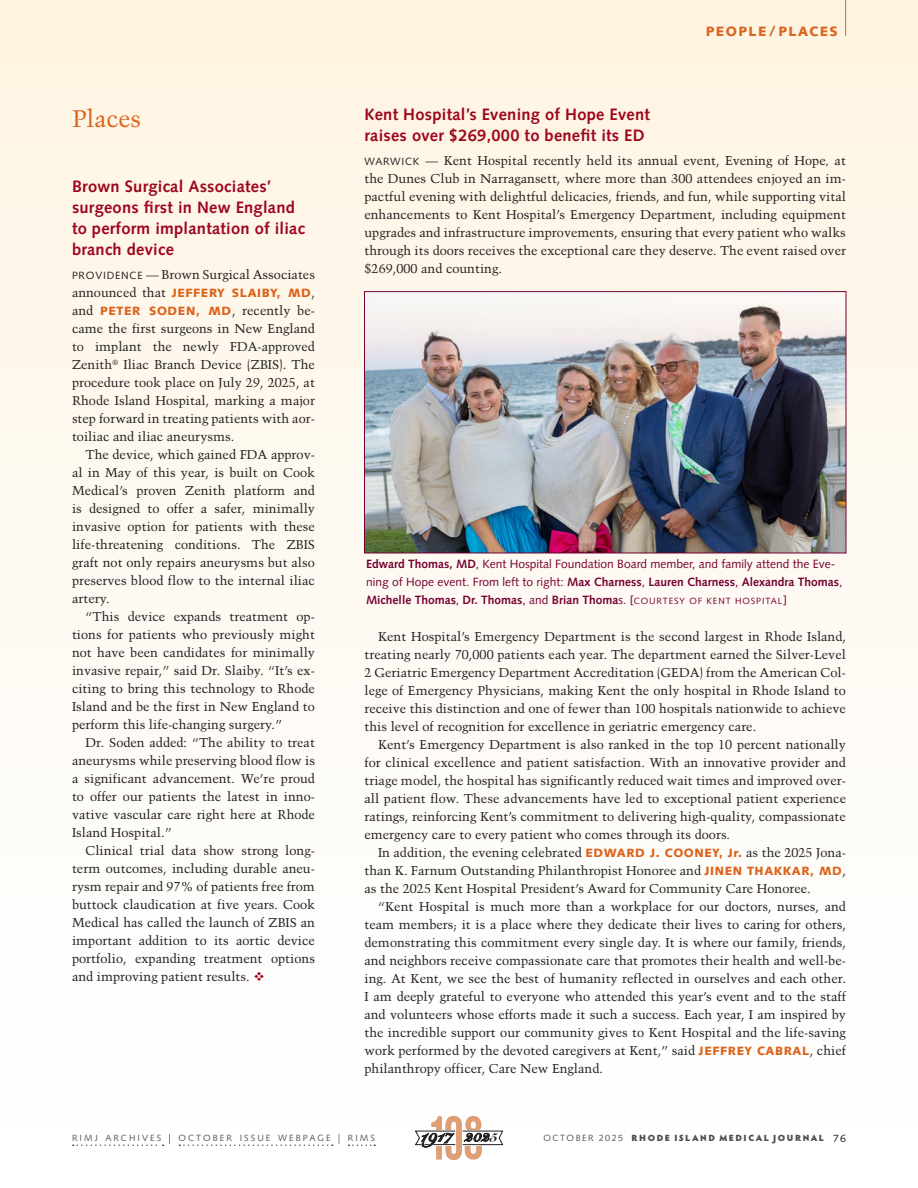
<style>
.page{position:relative;width:918px;height:1188px;background:#fff}
.page>*{position:absolute;margin:0;border:0;box-sizing:border-box;transform-origin:0 0}
.PEOPLE_TITLE-16_orange{font:24px "Trump Mediaeval";color:#dc641c}
.People_Headline-red{font:700 16.5px/21px "Syntax LT Std";letter-spacing:.015em;color:#9d061f}
.t1{font:900 13.5px "Syntax LT Std";letter-spacing:.1em;color:#dc641c}
.People_text__8_5_12{font:12.75px/18px "Trump Mediaeval";color:#231f20;text-align:justify}
.People_text_1st_line{font:12.75px/18px "Trump Mediaeval";color:#231f20;text-align:justify}
.People_caption{font:12px/18px "Syntax LT Std";color:#750130}
.People_text_1st_line-2{font:900 12px "Syntax LT Std";letter-spacing:.05em;color:#dc641c}
.t2{font:900 9px "Hypatia Sans Pro";letter-spacing:.17em;color:#4b4c4d}
.t3{font:9px "Syntax LT Std";letter-spacing:.23em;color:#57585a}
.s1{font-family:"Syntax LT Std";font-size:10.5px}
.s2{font-style:italic}
.s3{font-family:"Trump Mediaeval";font-weight:400;font-size:12.75px;color:#231f20}
.s4{font-family:"Syntax LT Std";font-weight:900;font-size:12px;color:#dc641c}
.s5{color:#9d061f}
.s6{font-weight:700}
.s7{font-size:9px}
.s8{font-size:13.5px;color:#231f20}
.s9{font-size:13.5px}
.s10{font-family:"Syntax LT Std";font-weight:400;color:#57585a}
.s11{font-family:"Syntax LT Std";font-weight:400;font-size:10.5px;color:#231f20}
</style>
<div class="page">
<div style="left:0;top:0;width:918px;height:1188px;background:linear-gradient(to bottom,#fef4e2,#feffff)"></div>
<img style="left:366px;top:293px;width:478px;height:258px">
<div style="left:364px;top:291px;width:482px;height:262px;border:1px solid #750130"></div>
<hr style="left:845px;top:0;width:1px;height:36px;background:#dc641c">
<svg style="left:73px;top:1144px;width:91px;height:2px"></svg>
<svg style="left:179px;top:1144px;width:154px;height:2px"></svg>
<svg style="left:349px;top:1144px;width:26px;height:2px"></svg>
<svg style="left:415px;top:1116px;width:88px;height:44px"></svg>
<p class="t1" style="left:706px;top:24px;width:134px">PEOPLE / PLACES</p>
<p class="PEOPLE_TITLE-16_orange" style="left:72px;top:104px;width:71px">Places</p>
<p class="People_Headline-red" style="left:364px;top:104px;width:287px">Kent Hospital’s Evening of Hope Event raises over $269,000 to benefit its ED</p>
<p class="People_text_1st_line" style="left:364px;top:152px;width:483px"><span class="s1">WARWICK</span> — Kent Hospital recently held its annual event, Evening of Hope<span class="s2">,</span> at the Dunes Club in Narragansett, where more than 300 attendees enjoyed an im&shy;pactful evening with delightful delicacies, friends, and fun, while supporting vital enhancements to Kent Hospital’s Emergency Department, including equipment upgrades and infrastructure improvements, ensuring that every patient who walks through its doors receives the exceptional care they deserve. The event raised over $269,000 and counting.</p>
<p class="People_Headline-red" style="left:72px;top:176px;width:235px">Brown Surgical Associates’ surgeons first in New England to perform implantation of iliac branch device</p>
<p class="People_text_1st_line" style="left:72px;top:266px;width:244px"><span class="s1">PROVIDENCE</span> — Brown Surgical Associates</p>
<p class="People_text_1st_line-2" style="left:72px;top:286px;width:244px"><span class="s3">announced that</span> JEFFERY SLAIBY, MD<span class="s3">,</span></p>
<p class="People_text_1st_line" style="left:72px;top:302px;width:245px">and <span class="s4">PETER SODEN, MD</span>, recently be&shy;came the first surgeons in New England to implant the newly FDA-approved Zenith<sup>®</sup> Iliac Branch Device (ZBIS). The procedure took place on July 29, 2025, at Rhode Island Hospital, marking a major step forward in treating patients with aor&shy;toiliac and iliac aneurysms.</p>
<p class="People_text__8_5_12" style="left:72px;top:446px;width:245px;text-indent:14px">The device, which gained FDA approv&shy;al in May of this year, is built on Cook Medical’s proven Zenith platform and is designed to offer a safer, minimally invasive option for patients with these life-threatening conditions. The ZBIS graft not only repairs aneurysms but also preserves blood flow to the internal iliac artery.</p>
<p class="People_text__8_5_12" style="left:72px;top:608px;width:245px;text-indent:14px">“This device expands treatment op&shy;tions for patients who previously might not have been candidates for minimally invasive repair,” said Dr. Slaiby. “It’s ex&shy;citing to bring this technology to Rhode Island and be the first in New England to perform this life-changing surgery.”</p>
<p class="People_text__8_5_12" style="left:72px;top:734px;width:245px;text-indent:14px">Dr. Soden added: “The ability to treat aneurysms while preserving blood flow is a significant advancement. We’re proud to offer our patients the latest in inno&shy;vative vascular care right here at Rhode Island Hospital.”</p>
<p class="People_text__8_5_12" style="left:72px;top:842px;width:245px;text-indent:14px">Clinical trial data show strong long&shy;term outcomes, including durable aneu&shy;rysm repair and 97% of patients free from buttock claudication at five years. Cook Medical has called the launch of ZBIS an important addition to its aortic device portfolio, expanding treatment options and improving patient results. <span class="s5">❖</span></p>
<p class="People_caption" style="left:366px;top:555px;width:478px"><span class="s6">Edward Thomas, MD</span>, Kent Hospital Foundation Board member, and family attend the Eve&shy;ning of Hope event. From left to right: <span class="s6">Max Charness</span>, <span class="s6">Lauren Charness</span>, <span class="s6">Alexandra Thomas</span>,<br><span class="s6">Michelle Thomas</span>, <span class="s6">Dr. Thomas</span>, and <span class="s6">Brian Thoma</span>s. [<span class="s7">COURTESY OF KENT HOSPITAL</span>]</p>
<p class="People_text__8_5_12" style="left:364px;top:627px;width:483px;text-indent:14px">Kent Hospital’s Emergency Department is the second largest in Rhode Island, treating nearly 70,000 patients each year. The department earned the Silver-Level 2 Geriatric Emergency Department Accreditation (GEDA) from the American Col&shy;lege of Emergency Physicians, making Kent the only hospital in Rhode Island to receive this distinction and one of fewer than 100 hospitals nationwide to achieve this level of recognition for excellence in geriatric emergency care.</p>
<p class="People_text__8_5_12" style="left:364px;top:735px;width:483px;text-indent:14px">Kent’s Emergency Department is also ranked in the top 10 percent nationally for clinical excellence and patient satisfaction. With an innovative provider and triage model, the hospital has significantly reduced wait times and improved over&shy;all patient flow. These advancements have led to exceptional patient experience ratings, reinforcing Kent’s commitment to delivering high-quality, compassionate emergency care to every patient who comes through its doors.</p>
<p class="People_text__8_5_12" style="left:364px;top:843px;width:483px;text-indent:14px">In addition, the evening celebrated <span class="s4">EDWARD J. COONEY, Jr.</span> as the 2025 Jona&shy;than K. Farnum Outstanding Philanthropist Honoree and <span class="s4">JINEN THAKKAR, MD</span>, as the 2025 Kent Hospital President’s Award for Community Care Honoree.</p>
<p class="People_text__8_5_12" style="left:364px;top:897px;width:483px;text-indent:14px">“Kent Hospital is much more than a workplace for our doctors, nurses, and team members; it is a place where they dedicate their lives to caring for others, demonstrating this commitment every single day. It is where our family, friends, and neighbors receive compassionate care that promotes their health and well-be&shy;ing. At Kent, we see the best of humanity reflected in ourselves and each other.<br>I am deeply grateful to everyone who attended this year’s event and to the staff and volunteers whose efforts made it such a success. Each year, I am inspired by the incredible support our community gives to Kent Hospital and the life-saving work performed by the devoted caregivers at Kent,” said <span class="s4">JEFFREY CABRAL</span>, chief philanthropy officer, Care New England.</p>
<p class="t3" style="left:72px;top:1132px;width:305px">RIMJ ARCHIVES <span class="s8">|</span> OCTOBER ISSUE WEBPAGE <span class="s9">|</span> RIMS</p>
<p class="t2" style="left:544px;top:1131px;width:304px"><span class="s10">OCTOBER 2025</span> RHODE ISLAND MEDICAL JOURNAL <span class="s11">76</span></p>
</div>
